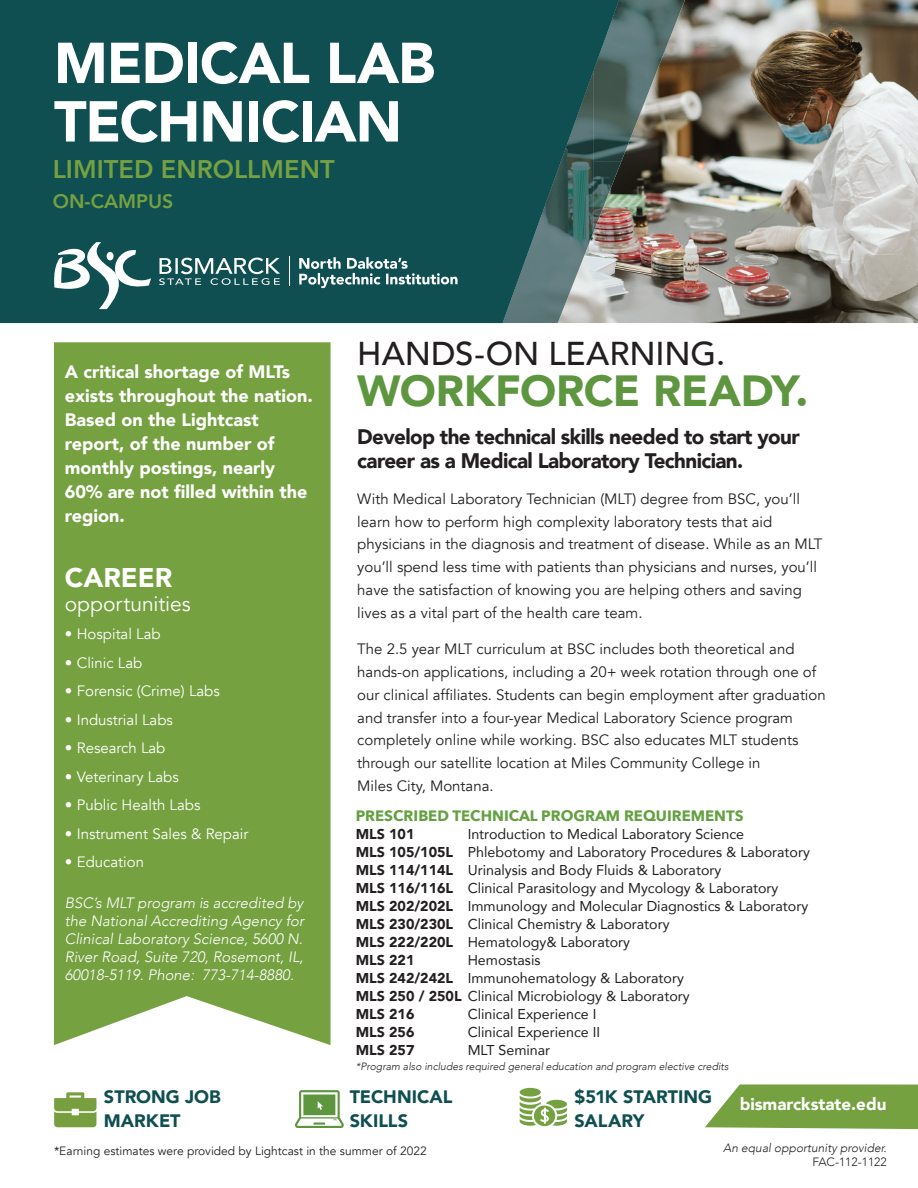
<style>
.page{position:relative;width:918px;height:1188px;background:#fff}
.page>*{position:absolute;margin:0;border:0;box-sizing:border-box;transform-origin:0 0}
.t1{font:900 57px/58.5px "Avenir";letter-spacing:-.02em;color:#fff}
.t2{font:900 43.5px "Avenir";letter-spacing:-.005em;color:#5e9640}
.t3{font:500 33px "Avenir";letter-spacing:-.005em;color:#231f20}
.t4{font:900 27px "Avenir";letter-spacing:-.005em;color:#fff}
.t5{font:800 25.5px "Avenir";color:#75a140}
.t6{font:900 21px/24px "Avenir";letter-spacing:-.03em;color:#231f20}
.t7{font:21px "Avenir";color:#fff}
.t8{font:800 19.5px "Avenir";color:#75a140}
.t9{font:900 18px/24px "Avenir";color:#fff}
.t10{font:900 18px/24px "Avenir";color:#104f51}
.t11{font:900 16.95px "Avenir";color:#fff}
.t12{font:15px/22.8px "Avenir";color:#231f20}
.t13{font:italic 300 15px/18px "Avenir";color:#fff;text-align:justify}
.t14{font:15px "Avenir";color:#fff}
.t15{font:700 15px "Avenir Next";color:#64a142}
.t16{font:14.25px/18px "Avenir";color:#231f20}
.t17{font:900 14.25px "Avenir";color:#231f20}
.t18{font:12px "Avenir";color:#231f20}
.t19{font:italic 300 12px "Avenir";color:#231f20}
.t20{font:300 12px "Avenir";color:#231f20}
.t21{font:italic 300 10.5px "Avenir";color:#231f20}
.s1{font-weight:900}
</style>
<div class="page">
<img style="left:619px;top:0;width:299px;height:323px">
<img style="left:619px;top:0;width:66px;height:162px">
<img style="left:619px;top:161px;width:2px;height:72px">
<svg style="left:0;top:0;width:619px;height:323px;background:#185355"></svg>
<div style="left:54px;top:342px;width:277px;height:703px;background:#75a140"></div>
<svg style="left:54px;top:1092px;width:42px;height:35px"></svg>
<svg style="left:295px;top:1090px;width:49px;height:38px"></svg>
<svg style="left:520px;top:1088px;width:47px;height:38px"></svg>
<svg style="left:705px;top:1084px;width:213px;height:45px;background:#83aa54"></svg>
<svg style="left:299px;top:257px;width:159px;height:31px;background:#4c7b7d"></svg>
<svg style="left:54px;top:242px;width:97px;height:67px"></svg>
<svg style="left:159px;top:258px;width:121px;height:27px;background:#527f81"></svg>
<hr style="left:289px;top:256px;width:1px;height:30px;background:#fff">
<h1 class="t1" style="left:54px;top:32px;width:383px">MEDICAL LAB<br>TECHNICIAN</h1>
<h3 class="t5" style="left:53px;top:149px;width:283px">LIMITED ENROLLMENT</h3>
<h3 class="t8" style="left:53px;top:186px;width:122px">ON-CAMPUS</h3>
<p class="t9" style="left:65px;top:360px;width:249px">A critical shortage of MLTs exists throughout the nation.<br>Based on the Lightcast report, of the number of monthly postings, nearly<br>60% are not filled within the region.</p>
<h3 class="t4" style="left:65px;top:554px;width:109px">CAREER</h3>
<h3 class="t7" style="left:65px;top:591px;width:127px">opportunities</h3>
<p class="t14" style="left:65px;top:625px;width:97px">• Hospital Lab</p>
<p class="t14" style="left:65px;top:654px;width:79px">• Clinic Lab</p>
<p class="t14" style="left:65px;top:682px;width:157px">• Forensic (Crime) Labs</p>
<p class="t14" style="left:65px;top:711px;width:110px">• Industrial Labs</p>
<p class="t14" style="left:65px;top:739px;width:102px">• Research Lab</p>
<p class="t14" style="left:65px;top:768px;width:115px">• Veterinary Labs</p>
<p class="t14" style="left:65px;top:796px;width:137px">• Public Health Labs</p>
<p class="t14" style="left:65px;top:825px;width:185px">• Instrument Sales &amp; Repair</p>
<p class="t14" style="left:65px;top:853px;width:81px">• Education</p>
<p class="t13" style="left:65px;top:894px;width:241px">BSC’s MLT program is accredited by the National Accrediting Agency for Clinical Laboratory Science, 5600 N.<br>River Road, Suite 720, Rosemont, IL, 60018-5119. Phone: 773-714-8880.</p>
<h3 class="t3" style="left:357px;top:325px;width:369px">HANDS-ON LEARNING.</h3>
<h2 class="t2" style="left:357px;top:353px;width:453px">WORKFORCE READY.</h2>
<h3 class="t6" style="left:357px;top:424px;width:444px">Develop the technical skills needed to start your career as a Medical Laboratory Technician.</h3>
<p class="t12" style="left:357px;top:488px;width:467px">With Medical Laboratory Technician (MLT) degree from BSC, you’ll learn how to perform high complexity laboratory tests that aid physicians in the diagnosis and treatment of disease. While as an MLT you’ll spend less time with patients than physicians and nurses, you’ll have the satisfaction of knowing you are helping others and saving lives as a vital part of the health care team.</p>
<p class="t12" style="left:357px;top:638px;width:470px">The 2.5 year MLT curriculum at BSC includes both theoretical and hands-on applications, including a 20+ week rotation through one of our clinical affiliates. Students can begin employment after graduation and transfer into a four-year Medical Laboratory Science program completely online while working. BSC also educates MLT students through our satellite location at Miles Community College in<br>Miles City, Montana.</p>
<p class="t15" style="left:356px;top:803px;width:390px">PRESCRIBED TECHNICAL PROGRAM REQUIREMENTS</p>
<p class="t17" style="left:356px;top:822px;width:60px">MLS 101</p>
<p class="t16" style="left:356px;top:825px;width:456px;text-indent:112px">Introduction to Medical Laboratory Science<br><span class="s1">MLS 105/105L</span> Phlebotomy and Laboratory Procedures &amp; Laboratory <span class="s1">MLS 114/114L</span> Urinalysis and Body Fluids &amp; Laboratory<br><span class="s1">MLS 116/116L</span> Clinical Parasitology and Mycology &amp; Laboratory <span class="s1">MLS 202/202L</span> Immunology and Molecular Diagnostics &amp; Laboratory <span class="s1">MLS 230/230L</span> Clinical Chemistry &amp; Laboratory<br><span class="s1">MLS 222/220L</span> Hematology&amp; Laboratory<br><span class="s1">MLS 221</span></p>
<p class="t16" style="left:356px;top:951px;width:336px;text-indent:112px">Hemostasis<br><span class="s1">MLS 242/242L</span> Immunohematology &amp; Laboratory<br><span class="s1">MLS 250 / 250L</span> Clinical Microbiology &amp; Laboratory<br><span class="s1">MLS 216</span></p>
<p class="t16" style="left:468px;top:1005px;width:130px">Clinical Experience I</p>
<p class="t17" style="left:356px;top:1020px;width:60px">MLS 256</p>
<p class="t16" style="left:468px;top:1023px;width:134px">Clinical Experience II</p>
<p class="t17" style="left:356px;top:1038px;width:60px">MLS 257</p>
<p class="t16" style="left:468px;top:1041px;width:84px">MLT Seminar</p>
<p class="t21" style="left:356px;top:1060px;width:374px">*Program also includes required general education and program elective credits</p>
<p class="t10" style="left:575px;top:1084px;width:139px">$51K STARTING<br>SALARY</p>
<p class="t10" style="left:104px;top:1084px;width:118px">STRONG JOB<br>MARKET</p>
<p class="t11" style="left:740px;top:1090px;width:148px">bismarckstate.edu</p>
<p class="t10" style="left:350px;top:1085px;width:104px">TECHNICAL<br>SKILLS</p>
<p class="t18" style="left:54px;top:1143px;width:374px">*Earning estimates were provided by Lightcast in the summer of 2022</p>
<p class="t19" style="left:723px;top:1141px;width:165px">An equal opportunity provider.</p>
<p class="t20" style="left:812px;top:1155px;width:76px">FAC-112-1122</p>
</div>
